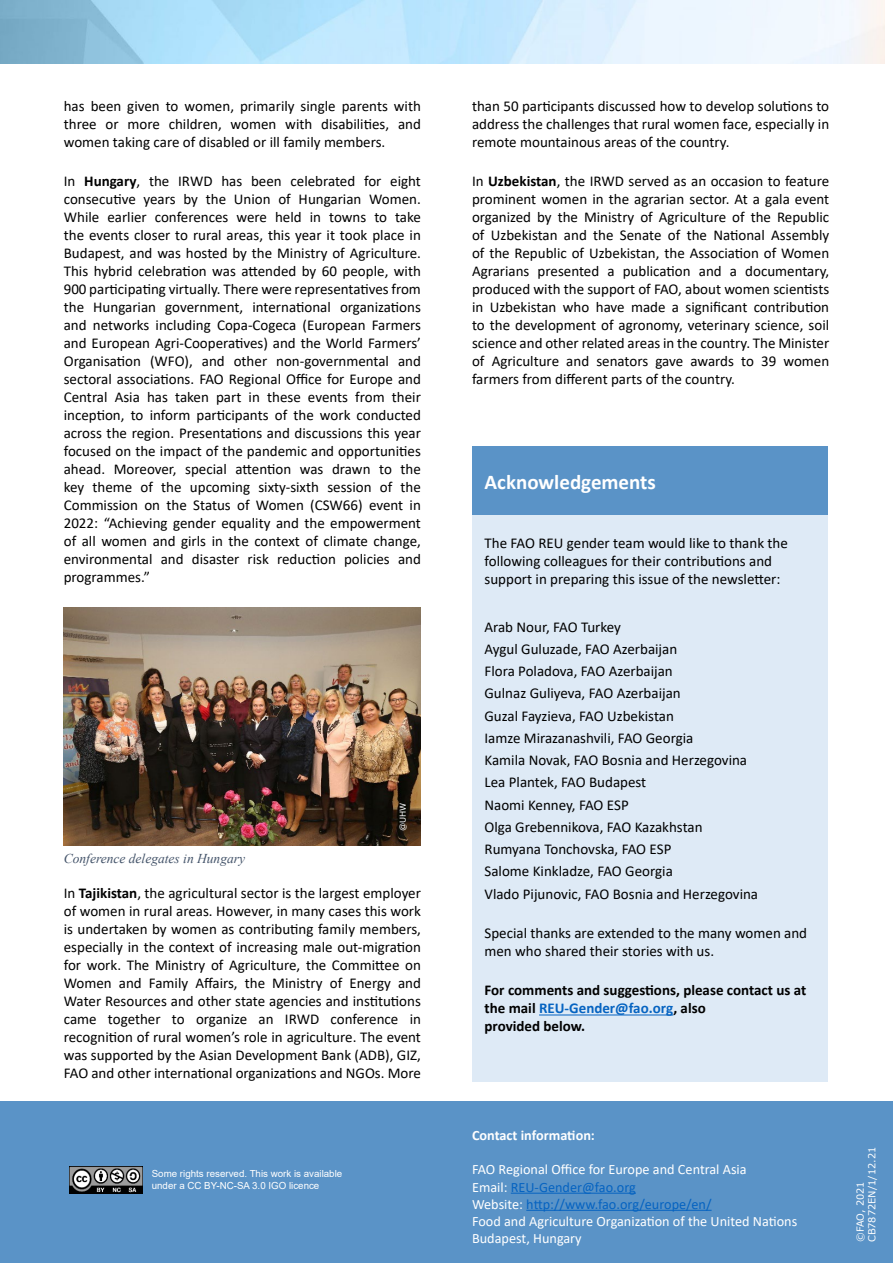
<style>
.page{position:relative;width:893px;height:1263px;background:#fff}
.page>*{position:absolute;margin:0;border:0;box-sizing:border-box;transform-origin:0 0}
.t1{font:700 21px "Calibri";color:#fff}
.t2{font:15px/18px "Calibri";color:#000;text-align:justify}
.t3{font:700 15px/18px "Calibri";color:#000}
.t4{font:14.25px/17.1px "Calibri";color:#fff}
.t5{font:700 14.25px "Calibri";color:#fff}
.t6{font:italic 13.5px "Times New Roman";color:#44546a}
.t7{font:9.75px/11.7px "Arial";color:#fff}
.t8{font:9.75px/11.7px "Verdana";color:#fff}
.t9{font:8.25px "Verdana";color:#fff}
.s1{font-weight:700}
.s2{color:#0563c1}
</style>
<div class="page">
<div style="left:0;top:1102px;width:893px;height:161px;background:#5a93c7"></div>
<div style="left:472px;top:446px;width:355px;height:69px;background:#5a93c7"></div>
<div style="left:472px;top:515px;width:355px;height:567px;background:#deeaf6"></div>
<hr style="left:539px;top:1014px;width:134px;height:1px;background:#0563c1">
<hr style="left:511px;top:1193px;width:125px;height:1px;background:#0563c1">
<hr style="left:526px;top:1210px;width:186px;height:1px;background:#0563c1">
<img style="left:69px;top:1166px;width:74px;height:27px">
<img style="left:64px;top:607px;width:357px;height:239px">
<p class="t2" style="left:64px;top:96px;width:359px">has been given to women, primarily single parents with three or more children, women with disabilities, and women taking care of disabled or ill family members.</p>
<p class="t2" style="left:64px;top:172px;width:359px">In <span class="s1">Hungary</span>, the IRWD has been celebrated for eight consecutive years by the Union of Hungarian Women.<br>While earlier conferences were held in towns to take the events closer to rural areas, this year it took place in Budapest, and was hosted by the Ministry of Agriculture.<br>This hybrid celebration was attended by 60 people, with 900 participating virtually. There were representatives from the Hungarian government, international organizations and networks including Copa-Cogeca (European Farmers and European Agri-Cooperatives) and the World Farmers’ Organisation (WFO), and other non-governmental and sectoral associations. FAO Regional Office for Europe and Central Asia has taken part in these events from their inception, to inform participants of the work conducted across the region. Presentations and discussions this year focused on the impact of the pandemic and opportunities ahead. Moreover, special attention was drawn to the key theme of the upcoming sixty-sixth session of the Commission on the Status of Women (CSW66) event in 2022: “Achieving gender equality and the empowerment of all women and girls in the context of climate change, environmental and disaster risk reduction policies and programmes.”</p>
<p class="t6" style="left:64px;top:849px;width:183px">Conference delegates in Hungary</p>
<p class="t9" style="left:397px;top:831px;width:30px;rotate:-90deg">@UHW</p>
<p class="t2" style="left:64px;top:883px;width:359px">In <span class="s1">Tajikistan</span>, the agricultural sector is the largest employer of women in rural areas. However, in many cases this work is undertaken by women as contributing family members, especially in the context of increasing male out-migration for work. The Ministry of Agriculture, the Committee on Women and Family Affairs, the Ministry of Energy and Water Resources and other state agencies and institutions came together to organize an IRWD conference in recognition of rural women’s role in agriculture. The event was supported by the Asian Development Bank (ADB), GIZ, FAO and other international organizations and NGOs. More</p>
<p class="t7" style="left:152px;top:1168px;width:192px">Some rights reserved. This work is available under a CC BY-NC-SA 3.0 IGO licence</p>
<p class="t2" style="left:472px;top:96px;width:359px">than 50 participants discussed how to develop solutions to address the challenges that rural women face, especially in remote mountainous areas of the country.</p>
<p class="t2" style="left:472px;top:172px;width:359px">In <span class="s1">Uzbekistan</span>, the IRWD served as an occasion to feature prominent women in the agrarian sector. At a gala event organized by the Ministry of Agriculture of the Republic of Uzbekistan and the Senate of the National Assembly of the Republic of Uzbekistan, the Association of Women Agrarians presented a publication and a documentary, produced with the support of FAO, about women scientists in Uzbekistan who have made a significant contribution to the development of agronomy, veterinary science, soil science and other related areas in the country. The Minister of Agriculture and senators gave awards to 39 women farmers from different parts of the country.</p>
<h1 class="t1" style="left:484px;top:467px;width:173px">Acknowledgements</h1>
<p class="t2" style="left:484px;top:534px;width:305px;text-align:left">The FAO REU gender team would like to thank the following colleagues for their contributions and support in preparing this issue of the newsletter:</p>
<p class="t2" style="left:484px;top:615px;width:275px;line-height:22.2px;text-align:left">Arab Nour, FAO Turkey<br>Aygul Guluzade, FAO Azerbaijan<br>Flora Poladova, FAO Azerbaijan<br>Gulnaz Guliyeva, FAO Azerbaijan<br>Guzal Fayzieva, FAO Uzbekistan<br>Iamze Mirazanashvili, FAO Georgia<br>Kamila Novak, FAO Bosnia and Herzegovina<br>Lea Plantek, FAO Budapest<br>Naomi Kenney, FAO ESP<br>Olga Grebennikova, FAO Kazakhstan<br>Rumyana Tonchovska, FAO ESP<br>Salome Kinkladze, FAO Georgia<br>Vlado Pijunovic, FAO Bosnia and Herzegovina</p>
<p class="t2" style="left:484px;top:923px;width:324px">Special thanks are extended to the many women and men who shared their stories with us.</p>
<p class="t3" style="left:484px;top:981px;width:323px">For comments and suggestions, please contact us at the mail <span class="s2">REU-Gender@fao.org</span>, also<br>provided below.</p>
<p class="t5" style="left:472px;top:1125px;width:124px">Contact information:</p>
<p class="t4" style="left:472px;top:1161px;width:327px">FAO Regional Office for Europe and Central Asia<br>Email: <span class="s2">REU-Gender@fao.org<br></span>Website: <span class="s2">http://www.fao.org/europe/en/<br></span>Food and Agriculture Organization of the United Nations Budapest, Hungary</p>
<p class="t8" style="left:854px;top:1242px;width:97px;rotate:-90deg">©FAO, 2021<br>CB7872EN/1/12.21</p>
</div>
